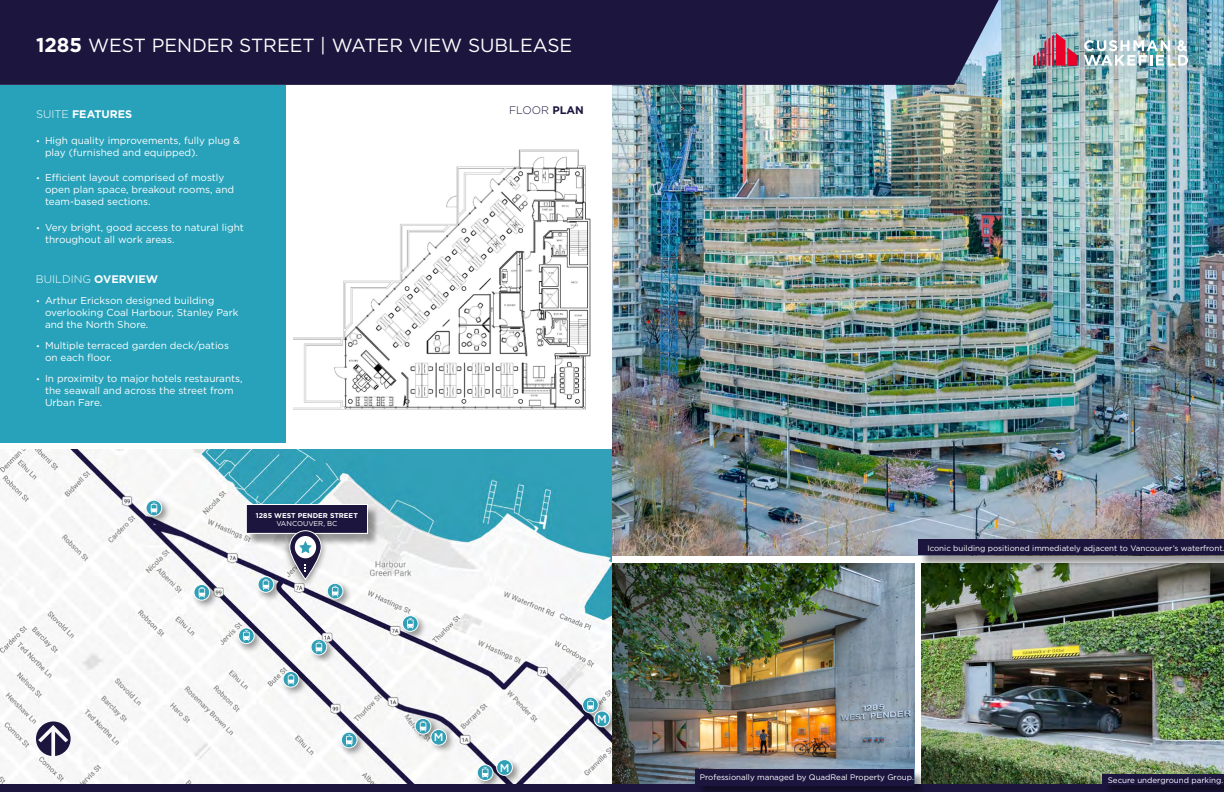
<style>
.page{position:relative;width:1224px;height:792px;background:#fff}
.page>*{position:absolute;margin:0;border:0;box-sizing:border-box;transform-origin:0 0}
.t1{font:19px "Gotham";color:#fff}
.t2{font:500 11.2px "Gotham";color:#fff}
.t3{font:300 11px "Gotham";color:#fff}
.t4{font:700 11px "Gotham";color:#fff}
.t5{font:300 11px "Gotham";color:#1c163f}
.t6{font:10px/12px "Gotham";color:#fff}
.t7{font:8px "Gotham";color:#fff}
.t8{font:700 7px "Gotham";color:#fff}
.t9{font:7px "Gotham";color:#fff}
.s1{font-weight:700;font-size:20px}
.s2{font-weight:300}
.s3{font-size:8px}
.s4{font-weight:700}
</style>
<div class="page">
<img style="left:612px;top:0;width:612px;height:556px">
<div style="left:0;top:0;width:999px;height:85px;background:#1c163f"></div>
<img style="left:294px;top:149px;width:297px;height:261px">
<div style="left:0;top:85px;width:286px;height:358px;background:#27a2ba"></div>
<img style="left:1px;top:450px;width:611px;height:335px">
<div style="left:143px;top:498px;width:28px;height:27px;background:#000;opacity:.4"></div>
<svg style="left:146px;top:500px;width:16px;height:16px"></svg>
<div style="left:146px;top:500px;width:16px;height:16px;border:1px solid #fff;border-radius:8px"></div>
<svg style="left:151px;top:503px;width:6px;height:11px"></svg>
<svg style="left:36px;top:721px;width:35px;height:35px"></svg>
<div style="left:191px;top:582px;width:28px;height:27px;background:#000;opacity:.4"></div>
<svg style="left:194px;top:584px;width:16px;height:16px"></svg>
<div style="left:193px;top:584px;width:17px;height:17px;border:1px solid #fff;border-radius:8px"></div>
<svg style="left:199px;top:587px;width:6px;height:11px"></svg>
<div style="left:255px;top:574px;width:28px;height:28px;background:#000;opacity:.4"></div>
<svg style="left:258px;top:577px;width:16px;height:15px"></svg>
<div style="left:258px;top:576px;width:16px;height:17px;border:1px solid #fff;border-radius:8px"></div>
<svg style="left:263px;top:579px;width:6px;height:11px"></svg>
<div style="left:236px;top:625px;width:27px;height:28px;background:#000;opacity:.4"></div>
<svg style="left:239px;top:628px;width:15px;height:16px"></svg>
<div style="left:238px;top:627px;width:17px;height:17px;border:1px solid #fff;border-radius:8px"></div>
<svg style="left:243px;top:630px;width:7px;height:11px"></svg>
<div style="left:325px;top:581px;width:27px;height:27px;background:#000;opacity:.4"></div>
<svg style="left:327px;top:583px;width:16px;height:16px"></svg>
<div style="left:327px;top:583px;width:16px;height:17px;border:1px solid #fff;border-radius:8px"></div>
<svg style="left:332px;top:586px;width:6px;height:11px"></svg>
<div style="left:308px;top:637px;width:28px;height:27px;background:#000;opacity:.4"></div>
<svg style="left:311px;top:639px;width:16px;height:16px"></svg>
<div style="left:311px;top:639px;width:16px;height:16px;border:1px solid #fff;border-radius:8px"></div>
<svg style="left:316px;top:642px;width:6px;height:11px"></svg>
<div style="left:280px;top:669px;width:28px;height:27px;background:#000;opacity:.4"></div>
<svg style="left:283px;top:671px;width:16px;height:16px"></svg>
<div style="left:283px;top:671px;width:16px;height:17px;border:1px solid #fff;border-radius:8px"></div>
<svg style="left:288px;top:674px;width:6px;height:11px"></svg>
<div style="left:339px;top:730px;width:27px;height:27px;background:#000;opacity:.4"></div>
<svg style="left:341px;top:732px;width:16px;height:16px"></svg>
<div style="left:341px;top:732px;width:17px;height:16px;border:1px solid #fff;border-radius:8px"></div>
<svg style="left:346px;top:735px;width:7px;height:10px"></svg>
<div style="left:413px;top:716px;width:27px;height:27px;background:#000;opacity:.4"></div>
<svg style="left:415px;top:718px;width:16px;height:16px"></svg>
<div style="left:415px;top:718px;width:16px;height:17px;border:1px solid #fff;border-radius:8px"></div>
<svg style="left:420px;top:721px;width:6px;height:11px"></svg>
<div style="left:475px;top:762px;width:27px;height:28px;background:#000;opacity:.4"></div>
<svg style="left:477px;top:765px;width:16px;height:16px"></svg>
<div style="left:477px;top:764px;width:16px;height:17px;border:1px solid #fff;border-radius:8px"></div>
<svg style="left:482px;top:767px;width:6px;height:11px"></svg>
<div style="left:580px;top:695px;width:27px;height:27px;background:#000;opacity:.4"></div>
<svg style="left:583px;top:697px;width:15px;height:16px"></svg>
<div style="left:582px;top:697px;width:17px;height:16px;border:1px solid #fff;border-radius:8px"></div>
<svg style="left:587px;top:700px;width:7px;height:11px"></svg>
<div style="left:400px;top:613px;width:27px;height:28px;background:#000;opacity:.4"></div>
<svg style="left:402px;top:616px;width:16px;height:15px"></svg>
<div style="left:402px;top:615px;width:17px;height:17px;border:1px solid #fff;border-radius:8px"></div>
<svg style="left:407px;top:618px;width:7px;height:11px"></svg>
<div style="left:428px;top:727px;width:28px;height:27px;background:#000;opacity:.4"></div>
<div style="left:431px;top:729px;width:16px;height:16px;background:#319fb6;border-radius:8px"></div>
<div style="left:430px;top:729px;width:17px;height:17px;border:1px solid #fff;border-radius:8px"></div>
<div style="left:494px;top:757px;width:28px;height:28px;background:#000;opacity:.4"></div>
<div style="left:497px;top:760px;width:15px;height:15px;background:#319fb6;border-radius:8px"></div>
<div style="left:496px;top:759px;width:17px;height:17px;border:1px solid #fff;border-radius:8px"></div>
<div style="left:592px;top:708px;width:27px;height:28px;background:#000;opacity:.4"></div>
<div style="left:594px;top:711px;width:16px;height:16px;background:#319fb6;border-radius:8px"></div>
<div style="left:594px;top:711px;width:16px;height:16px;border:1px solid #fff;border-radius:8px"></div>
<div style="left:246px;top:505px;width:134px;height:41px;background:#000;opacity:.4"></div>
<div style="left:246px;top:504px;width:122px;height:29px;background:#1c163f"></div>
<div style="left:246px;top:504px;width:122px;height:30px;border:1px solid #fff"></div>
<div style="left:282px;top:526px;width:46px;height:63px;background:#000;opacity:.5"></div>
<svg style="left:289px;top:530px;width:33px;height:51px"></svg>
<img style="left:612px;top:563px;width:302px;height:222px">
<img style="left:922px;top:567px;width:302px;height:218px">
<div style="left:0;top:785px;width:1224px;height:7px;background:#1c163f"></div>
<svg style="left:1033px;top:33px;width:44px;height:33px"></svg>
<img style="left:1084px;top:40px;width:104px;height:26px">
<div style="left:919px;top:540px;width:305px;height:27px;background:#000;opacity:.4"></div>
<div style="left:918px;top:539px;width:306px;height:16px;background:#1c163f"></div>
<div style="left:696px;top:770px;width:230px;height:22px;background:#000;opacity:.4"></div>
<div style="left:695px;top:769px;width:219px;height:16px;background:#1c163f"></div>
<div style="left:1103px;top:775px;width:121px;height:17px;background:#110e28"></div>
<div style="left:1102px;top:774px;width:122px;height:11px;background:#1c163f"></div>
<h1 class="t1" style="left:36px;top:33px;width:538px"><span class="s1">1285</span> WEST PENDER STREET | WATER VIEW SUBLEASE</h1>
<p class="t4" style="left:36px;top:107px;width:98px"><span class="s2">SUITE</span> FEATURES</p>
<p class="t6" style="left:45px;top:134px;width:197px;text-indent:-9px"><span class="s3">•</span> High quality improvements, fully plug &amp; play (furnished and equipped).</p>
<p class="t6" style="left:45px;top:171px;width:191px;text-indent:-9px"><span class="s3">•</span> Efficient layout comprised of mostly open plan space, breakout rooms, and team-based sections.</p>
<p class="t6" style="left:45px;top:221px;width:200px;text-indent:-9px"><span class="s3">•</span> Very bright, good access to natural light throughout all work areas.</p>
<p class="t3" style="left:36px;top:272px;width:124px">BUILDING <span class="s4">OVERVIEW</span></p>
<p class="t6" style="left:45px;top:294px;width:195px;text-indent:-9px"><span class="s3">•</span> Arthur Erickson designed building overlooking Coal Harbour, Stanley Park and the North Shore.</p>
<p class="t6" style="left:45px;top:339px;width:186px;text-indent:-9px"><span class="s3">•</span> Multiple terraced garden deck/patios on each floor.</p>
<p class="t6" style="left:45px;top:372px;width:199px;text-indent:-9px"><span class="s3">•</span> In proximity to major hotels restaurants, the seawall and across the street from<br>Urban Fare.</p>
<p class="t8" style="left:256px;top:510px;width:103px">1285 WEST PENDER STREET</p>
<p class="t9" style="left:276px;top:519px;width:62px">VANCOUVER, BC</p>
<p class="t5" style="left:509px;top:103px;width:76px">FLOOR <span class="s4">PLAN</span></p>
<p class="t2" style="left:434px;top:730px;width:11px">M</p>
<p class="t2" style="left:500px;top:760px;width:11px">M</p>
<p class="t2" style="left:597px;top:712px;width:11px">M</p>
<p class="t7" style="left:927px;top:543px;width:299px">Iconic building positioned immediately adjacent to Vancouver’s waterfront.</p>
<p class="t7" style="left:700px;top:772px;width:216px">Professionally managed by QuadReal Property Group.</p>
<p class="t7" style="left:1108px;top:775px;width:117px">Secure underground parking.</p>
</div>
